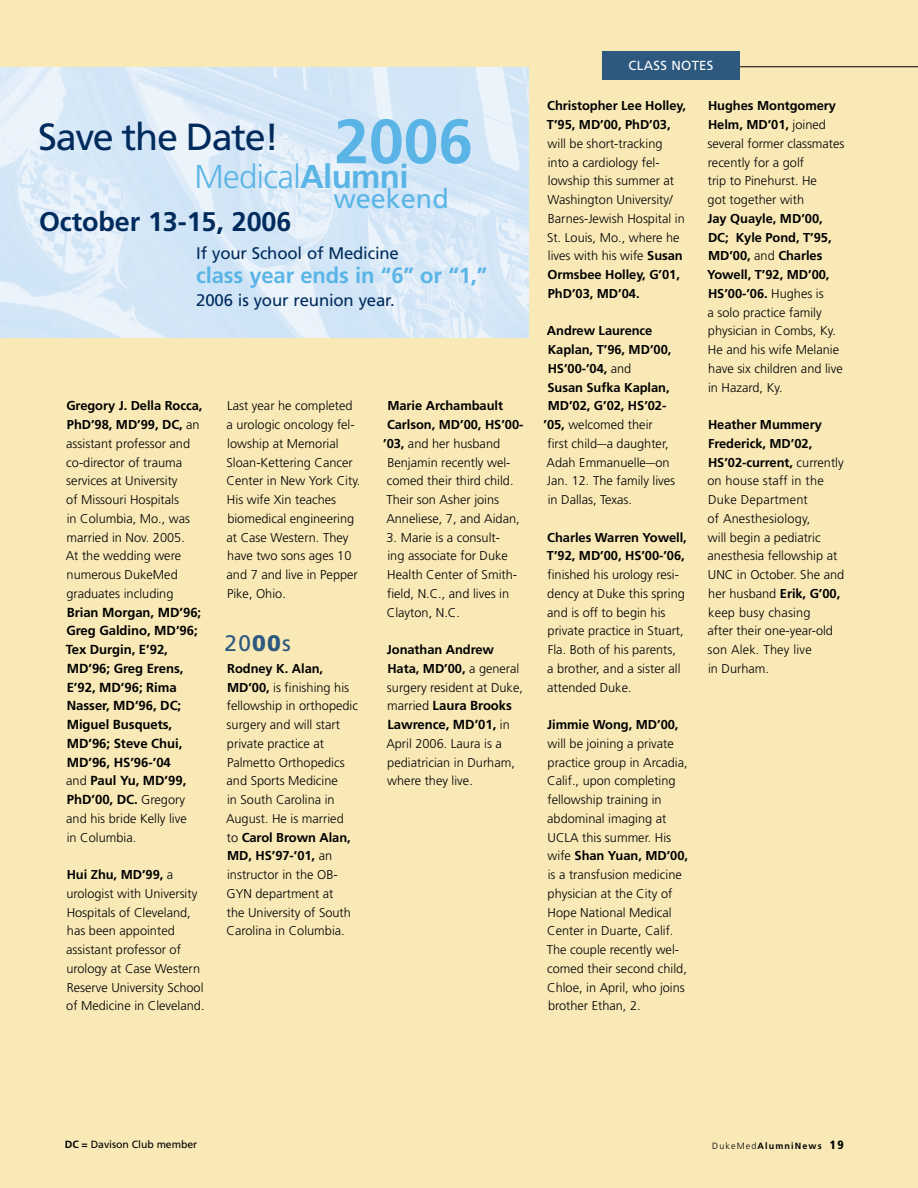
<style>
.page{position:relative;width:918px;height:1188px;background:#f8e9b7}
.page>*{position:absolute;margin:0;border:0;box-sizing:border-box;transform-origin:0 0}
.t1{font:700 62.4px "Frutiger";color:#5ab5e6}
.t2{font:37.8px "Frutiger";letter-spacing:-.035em;color:#002b5c}
.t3{font:300 33px "Frutiger";letter-spacing:-.02em;color:#5ab5e6}
.t4{font:700 27px "Frutiger";letter-spacing:-.005em;color:#002b5c}
.t5{font:27px "Frutiger";color:#5ab5e6}
.t6{font:22.5px "Frutiger";color:#2d597f}
.t7{font:700 22.05px "Frutiger";letter-spacing:-.01em;color:#5ab5e6}
.t8{font:16.8px "Frutiger";letter-spacing:-.01em;color:#002b5c}
.t9{font:700 13.2px/18.8px "Frutiger";letter-spacing:-.005em;color:#000}
.t10{font:13.2px "Frutiger";color:#fff}
.t11{font:700 12.9px/18.8px "Frutiger";letter-spacing:-.005em;color:#000}
.t12{font:300 12.75px/18.8px "Frutiger";color:#000}
.t13{font:10.5px "Frutiger";letter-spacing:-.005em;color:#000}
.t14{font:700 9px "Frutiger";letter-spacing:.125em;color:#000}
.s1{font-weight:700}
.s2{font-weight:300;font-size:12.75px}
.s3{font-weight:900}
.s4{font-weight:700;font-size:12.9px}
.s5{font-weight:300}
.s6{font-weight:900;font-stretch:condensed;font-size:12px}
</style>
<div class="page">
<hr style="left:720px;top:66px;width:198px;height:1px;background:#000">
<div style="left:602px;top:51px;width:138px;height:28px;background:#2d597f"></div>
<img style="left:0;top:68px;width:529px;height:270px">
<h1 class="t1" style="left:334px;top:105px;width:140px">2006</h1>
<h3 class="t5" style="left:333px;top:183px;width:117px">weekend</h3>
<h2 class="t2" style="left:38px;top:114px;width:243px">Save the Date!</h2>
<h3 class="t3" style="left:195px;top:158px;width:215px">Medical<span class="s1">Alumni</span></h3>
<h3 class="t4" style="left:39px;top:206px;width:254px">October 13-15, 2006</h3>
<h3 class="t8" style="left:196px;top:243px;width:204px">If your School of Medicine</h3>
<h3 class="t7" style="left:196px;top:262px;width:293px">class year ends in “6” or “1,”</h3>
<h3 class="t8" style="left:196px;top:290px;width:200px">2006 is your reunion year.</h3>
<p class="t11" style="left:66px;top:396px;width:138px">Gregory J. Della Rocca,<br>PhD’98, MD’99, DC, <span class="s2">an</span></p>
<p class="t12" style="left:66px;top:434px;width:126px">assistant professor and co-director of trauma services at University of Missouri Hospitals in Columbia, Mo., was married in Nov. 2005.<br>At the wedding were numerous DukeMed graduates including</p>
<p class="t9" style="left:66px;top:603px;width:137px">Brian Morgan, MD’96;<br>Greg Galdino, MD’96;<br>Tex Durgin, E’92,<br>MD’96; Greg Erens,<br>E’92, MD’96; Rima<br>Nasser, MD’96, DC;<br>Miguel Busquets,<br>MD’96; Steve Chui,<br>MD’96, HS’96-’04<br><span class="s2">and</span> Paul Yu, MD’99,<br>PhD’00, DC. <span class="s2">Gregory</span></p>
<p class="t12" style="left:66px;top:809px;width:122px">and his bride Kelly live in Columbia.</p>
<p class="t11" style="left:67px;top:865px;width:108px">Hui Zhu, MD’99, <span class="s2">a</span></p>
<p class="t12" style="left:66px;top:884px;width:140px">urologist with University<br>Hospitals of Cleveland, has been appointed assistant professor of urology at Case Western<br>Reserve University School of Medicine in Cleveland.</p>
<p class="t12" style="left:227px;top:397px;width:135px">Last year he completed a urologic oncology fel&shy;lowship at Memorial<br>Sloan-Kettering Cancer<br>Center in New York City.<br>His wife Xin teaches biomedical engineering at Case Western. They have two sons ages 10 and 7 and live in Pepper<br>Pike, Ohio.</p>
<h3 class="t6" style="left:225px;top:630px;width:68px">20<span class="s3">00</span>s</h3>
<p class="t11" style="left:227px;top:659px;width:97px">Rodney K. Alan,</p>
<p class="t12" style="left:226px;top:678px;width:134px"><span class="s4">MD’00,</span> is finishing his fellowship in orthopedic surgery and will start private practice at<br>Palmetto Orthopedics and Sports Medicine<br>in South Carolina in<br>August. He is married</p>
<p class="t11" style="left:227px;top:828px;width:125px"><span class="s2">to</span> Carol Brown Alan,<br>MD, HS’97-’01, <span class="s2">an</span></p>
<p class="t12" style="left:226px;top:865px;width:126px">instructor in the OB-<br>GYN department at the University of South<br>Carolina in Columbia.</p>
<p class="t11" style="left:387px;top:396px;width:138px">Marie Archambault<br>Carlson, MD’00, HS’00-</p>
<p class="t12" style="left:383px;top:434px;width:138px"><span class="s4">’03,</span> and her husband<br>Benjamin recently wel&shy;comed their third child.<br>Their son Asher joins<br>Anneliese, 7, and Aidan,</p>
<p class="t12" style="left:387px;top:528px;width:132px">3. Marie is a consult&shy;ing associate for Duke<br>Health Center of Smith&shy;field, N.C., and lives in<br>Clayton, N.C.</p>
<p class="t11" style="left:387px;top:640px;width:134px">Jonathan Andrew<br>Hata, MD’00, <span class="s2">a general</span></p>
<p class="t12" style="left:387px;top:678px;width:137px">surgery resident at Duke,</p>
<p class="t9" style="left:387px;top:696px;width:126px"><span class="s2">married</span> Laura Brooks<br>Lawrence, MD’01, <span class="s2">in</span></p>
<p class="t12" style="left:386px;top:734px;width:130px">April 2006. Laura is a pediatrician in Durham, where they live.</p>
<p class="t10" style="left:629px;top:58px;width:24px">Class</p>
<p class="t10" style="left:671px;top:58px;width:10px">Not</p>
<p class="t10" style="left:699px;top:58px;width:14px">es</p>
<p class="t11" style="left:547px;top:96px;width:141px">Christopher Lee Holley,<br>T’95, MD’00, PhD’03,</p>
<p class="t12" style="left:547px;top:134px;width:139px">will be short-tracking into a cardiology fel&shy;lowship this summer at<br>Washington University/<br>Barnes-Jewish Hospital in<br>St. Louis, Mo., where he lives with his wife <span class="s4">Susan</span></p>
<p class="t11" style="left:548px;top:265px;width:134px">Ormsbee Holley, G’01,<br>PhD’03, MD’04.</p>
<p class="t11" style="left:547px;top:321px;width:126px">Andrew Laurence<br>Kaplan, T’96, MD’00,<br>HS’00-’04, <span class="s2">and<br></span>Susan Sufka Kaplan,<br>MD’02, G’02, HS’02-</p>
<p class="t12" style="left:543px;top:415px;width:133px"><span class="s4">’05,</span> welcomed their first child—a daughter,<br>Adah Emmanuelle—on<br>Jan. 12. The family lives in Dallas, Texas.</p>
<p class="t11" style="left:547px;top:528px;width:141px">Charles Warren Yowell,<br>T’92, MD’00, HS’00-’06,</p>
<p class="t12" style="left:547px;top:565px;width:139px">finished his urology resi&shy;dency at Duke this spring and is off to begin his private practice in Stuart,<br>Fla. Both of his parents, a brother, and a sister all attended Duke.</p>
<p class="t11" style="left:547px;top:715px;width:133px">Jimmie Wong, MD’00,</p>
<p class="t12" style="left:547px;top:734px;width:142px">will be joining a private practice group in Arcadia,<br>Calif., upon completing fellowship training in abdominal imaging at<br>UCLA this summer. His</p>
<p class="t11" style="left:548px;top:846px;width:142px"><span class="s2">wife</span> Shan Yuan, MD’00,</p>
<p class="t12" style="left:547px;top:865px;width:142px">is a transfusion medicine physician at the City of<br>Hope National Medical<br>Center in Duarte, Calif.<br>The couple recently wel&shy;comed their second child,<br>Chloe, in April, who joins brother Ethan, 2.</p>
<p class="t11" style="left:708px;top:96px;width:130px">Hughes Montgomery<br>Helm, MD’01, <span class="s2">joined</span></p>
<p class="t12" style="left:708px;top:134px;width:138px">several former classmates recently for a golf<br>trip to Pinehurst. He<br>got together with</p>
<p class="t11" style="left:707px;top:209px;width:126px">Jay Quayle, MD’00,<br>DC; Kyle Pond, T’95,<br>MD’00, <span class="s2">and</span> Charles<br>Yowell, T’92, MD’00,<br>HS’00-’06. <span class="s2">Hughes is</span></p>
<p class="t12" style="left:708px;top:303px;width:137px">a solo practice family physician in Combs, Ky.<br>He and his wife Melanie have six children and live in Hazard, Ky.</p>
<p class="t11" style="left:708px;top:415px;width:137px">Heather Mummery<br>Frederick, MD’02,<br>HS’02-current, <span class="s2">currently</span></p>
<p class="t12" style="left:708px;top:472px;width:138px">on house staff in the<br>Duke Department<br>of Anesthesiology,<br>will begin a pediatric anesthesia fellowship at<br>UNC in October. She and her husband <span class="s4">Erik, G’00, </span>keep busy chasing<br>after their one-year-old son Alek. They live<br>in Durham.</p>
<p class="t13" style="left:65px;top:1138px;width:134px"><span class="s1">DC =</span> Davison Club member</p>
<p class="t14" style="left:712px;top:1141px;width:126px"><span class="s5">DukeMed</span>AlumniNews <span class="s6">19</span></p>
</div>
